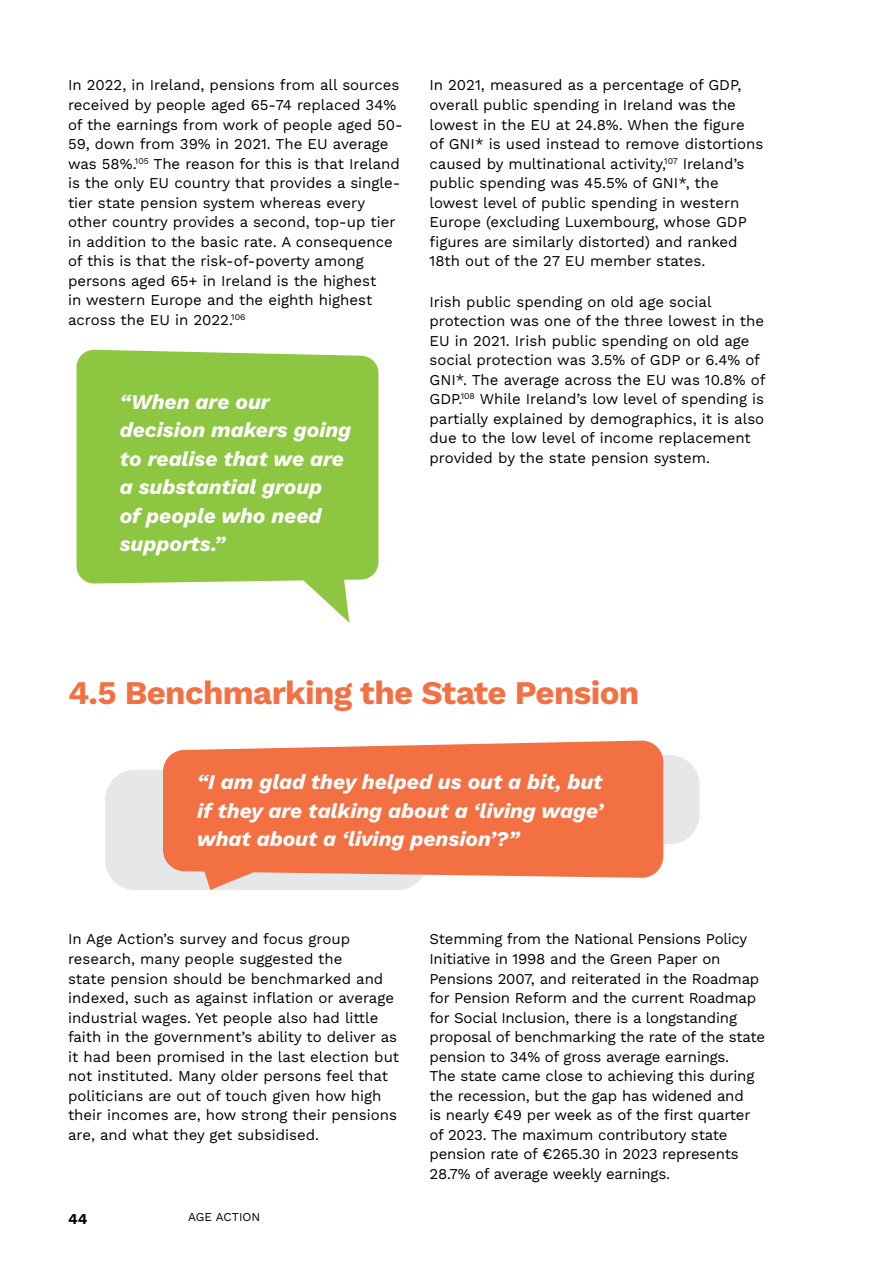
<style>
.page{position:relative;width:893px;height:1263px;background:#fff}
.page>*{position:absolute;margin:0;border:0;box-sizing:border-box;transform-origin:0 0}
.t1{font:700 33px "Work Sans";letter-spacing:-.02em;color:#f37043}
.t2{font:italic 700 21px/28.5px "Work Sans";color:#fff}
.t3{font:15px/19.5px "Work Sans";color:#000}
.t4{font:700 15px "Work Sans";color:#000}
.t5{font:12px "Work Sans";color:#000}
</style>
<div class="page">
<div style="left:105px;top:770px;width:322px;height:120px;background:#e6e7e8;border-radius:30px"></div>
<div style="left:560px;top:755px;width:139px;height:89px;background:#e6e7e8;border-radius:30px"></div>
<svg style="left:163px;top:741px;width:500px;height:149px;background:#f3815a"></svg>
<svg style="left:77px;top:350px;width:301px;height:273px;fill:#8dc640"></svg>
<p class="t3" style="left:68px;top:75px;width:336px">In 2022, in Ireland, pensions from all sources received by people aged 65-74 replaced 34% of the earnings from work of people aged 50- 59, down from 39% in 2021. The EU average was 58%.<sup>105</sup> The reason for this is that Ireland is the only EU country that provides a single&shy;tier state pension system whereas every other country provides a second, top-up tier in addition to the basic rate. A consequence of this is that the risk-of-poverty among persons aged 65+ in Ireland is the highest<br>in western Europe and the eighth highest across the EU in 2022.<sup>106</sup></p>
<p class="t3" style="left:429px;top:75px;width:335px">In 2021, measured as a percentage of GDP, overall public spending in Ireland was the lowest in the EU at 24.8%. When the figure<br>of GNI* is used instead to remove distortions caused by multinational activity,<sup>107</sup> Ireland’s public spending was 45.5% of GNI*, the lowest level of public spending in western Europe (excluding Luxembourg, whose GDP figures are similarly distorted) and ranked 18th out of the 27 EU member states.</p>
<p class="t3" style="left:429px;top:291px;width:338px">Irish public spending on old age social protection was one of the three lowest in the EU in 2021. Irish public spending on old age social protection was 3.5% of GDP or 6.4% of GNI*. The average across the EU was 10.8% of GDP.<sup>108</sup> While Ireland’s low level of spending is partially explained by demographics, it is also due to the low level of income replacement provided by the state pension system.</p>
<h2 class="t2" style="left:120px;top:386px;width:233px">“When are our decision makers going to realise that we are a substantial group<br>of people who need supports.”</h2>
<h1 class="t1" style="left:68px;top:668px;width:573px">4.5 Benchmarking the State Pension</h1>
<h2 class="t2" style="left:197px;top:766px;width:407px;text-align:justify">“I am glad they helped us out a bit, but if they are talking about a ‘living wage’ what about a ‘living pension’?”</h2>
<p class="t3" style="left:68px;top:929px;width:333px">In Age Action’s survey and focus group research, many people suggested the<br>state pension should be benchmarked and indexed, such as against inflation or average industrial wages. Yet people also had little faith in the government’s ability to deliver as it had been promised in the last election but not instituted. Many older persons feel that politicians are out of touch given how high their incomes are, how strong their pensions are, and what they get subsidised.</p>
<p class="t3" style="left:429px;top:929px;width:337px">Stemming from the National Pensions Policy Initiative in 1998 and the Green Paper on Pensions 2007, and reiterated in the Roadmap for Pension Reform and the current Roadmap for Social Inclusion, there is a longstanding proposal of benchmarking the rate of the state pension to 34% of gross average earnings.<br>The state came close to achieving this during the recession, but the gap has widened and<br>is nearly €49 per week as of the first quarter of 2023. The maximum contributory state pension rate of €265.30 in 2023 represents 28.7% of average weekly earnings.</p>
<p class="t4" style="left:68px;top:1207px;width:21px">44</p>
<p class="t5" style="left:188px;top:1208px;width:74px">AGE ACTION</p>
</div>
